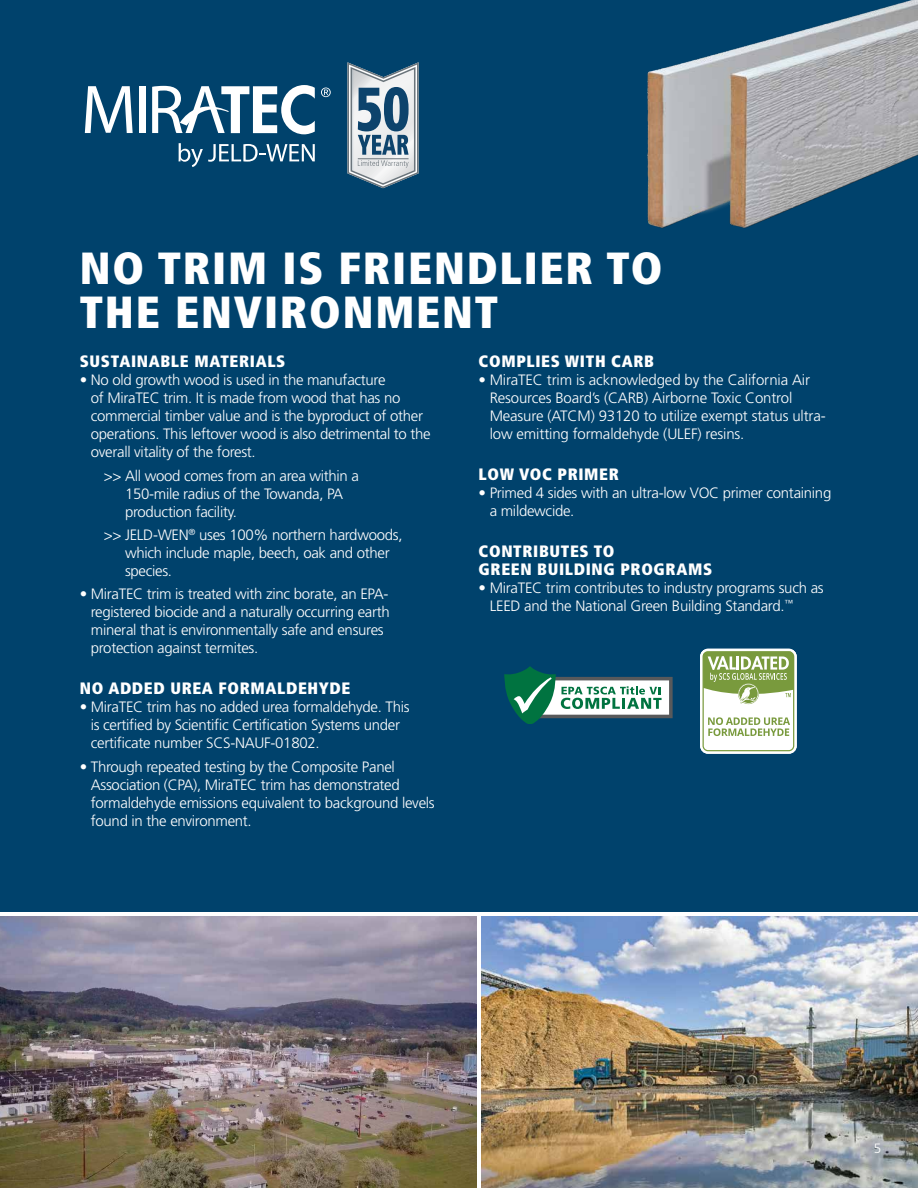
<style>
.page{position:relative;width:918px;height:1188px;background:#fff}
.page>*{position:absolute;margin:0;border:0;box-sizing:border-box;transform-origin:0 0}
.t1{font:900 condensed 45px/43.5px "Frutiger";letter-spacing:.04em;color:#fff}
.t2{font:900 condensed 16.5px/18px "Frutiger";letter-spacing:.04em;color:#fff}
.t3{font:300 15px/18px "Frutiger";letter-spacing:-.02em;color:#fff}
.t4{font:300 13.5px "Frutiger";color:#fff}
</style>
<div class="page">
<div style="left:0;top:0;width:918px;height:911px;background:#00426c"></div>
<img style="left:482px;top:916px;width:436px;height:272px">
<img style="left:0;top:916px;width:477px;height:272px">
<svg style="left:700px;top:649px;width:97px;height:105px;background:#c9d6b3"></svg>
<svg style="left:504px;top:667px;width:169px;height:57px"></svg>
<img style="left:647px;top:0;width:271px;height:228px">
<svg style="left:179px;top:143px;width:136px;height:24px"></svg>
<svg style="left:321px;top:88px;width:10px;height:9px"></svg>
<svg style="left:85px;top:86px;width:48px;height:47px"></svg>
<div style="left:139px;top:86px;width:6px;height:47px;background:#fff"></div>
<svg style="left:152px;top:85px;width:163px;height:49px"></svg>
<svg style="left:347px;top:62px;width:72px;height:127px"></svg>
<h1 class="t1" style="left:80px;top:246px;width:584px">NO TRIM IS FRIENDLIER TO<br>THE ENVIRONMENT</h1>
<p class="t2" style="left:80px;top:352px;width:207px">SUSTAINABLE MATERIALS</p>
<p class="t3" style="left:91px;top:371px;width:341px;text-indent:-11px">• No old growth wood is used in the manufacture<br>of MiraTEC trim. It is made from wood that has no commercial timber value and is the byproduct of other operations. This leftover wood is also detrimental to the overall vitality of the forest.</p>
<p class="t3" style="left:125px;top:467px;width:236px;text-indent:-21px">&gt;&gt; All wood comes from an area within a<br>150-mile radius of the Towanda, PA production facility.</p>
<p class="t3" style="left:125px;top:526px;width:279px;text-indent:-21px">&gt;&gt; JELD-WEN<sup>®</sup> uses 100% northern hardwoods, which include maple, beech, oak and other species.</p>
<p class="t3" style="left:91px;top:585px;width:300px;text-indent:-11px">• MiraTEC trim is treated with zinc borate, an EPA&shy;registered biocide and a naturally occurring earth mineral that is environmentally safe and ensures protection against termites.</p>
<p class="t2" style="left:80px;top:679px;width:272px">NO ADDED UREA FORMALDEHYDE</p>
<p class="t3" style="left:91px;top:698px;width:320px;text-indent:-11px">• MiraTEC trim has no added urea formaldehyde. This is certified by Scientific Certification Systems under certificate number SCS-NAUF-01802.</p>
<p class="t3" style="left:91px;top:758px;width:345px;text-indent:-11px">• Through repeated testing by the Composite Panel Association (CPA), MiraTEC trim has demonstrated formaldehyde emissions equivalent to background levels found in the environment.</p>
<p class="t2" style="left:479px;top:352px;width:177px">COMPLIES WITH CARB</p>
<p class="t3" style="left:490px;top:371px;width:338px;text-indent:-11px">• MiraTEC trim is acknowledged by the California Air Resources Board’s (CARB) Airborne Toxic Control Measure (ATCM) 93120 to utilize exempt status ultra&shy;low emitting formaldehyde (ULEF) resins.</p>
<p class="t2" style="left:479px;top:465px;width:142px">LOW VOC PRIMER</p>
<p class="t3" style="left:490px;top:484px;width:343px;text-indent:-11px">• Primed 4 sides with an ultra-low VOC primer containing a mildewcide.</p>
<p class="t2" style="left:479px;top:542px;width:235px">CONTRIBUTES TO<br>GREEN BUILDING PROGRAMS</p>
<p class="t3" style="left:490px;top:579px;width:336px;text-indent:-11px">• MiraTEC trim contributes to industry programs such as<br>LEED and the National Green Building Standard.<sup>™</sup></p>
<p class="t4" style="left:874px;top:1140px;width:9px">5</p>
</div>
